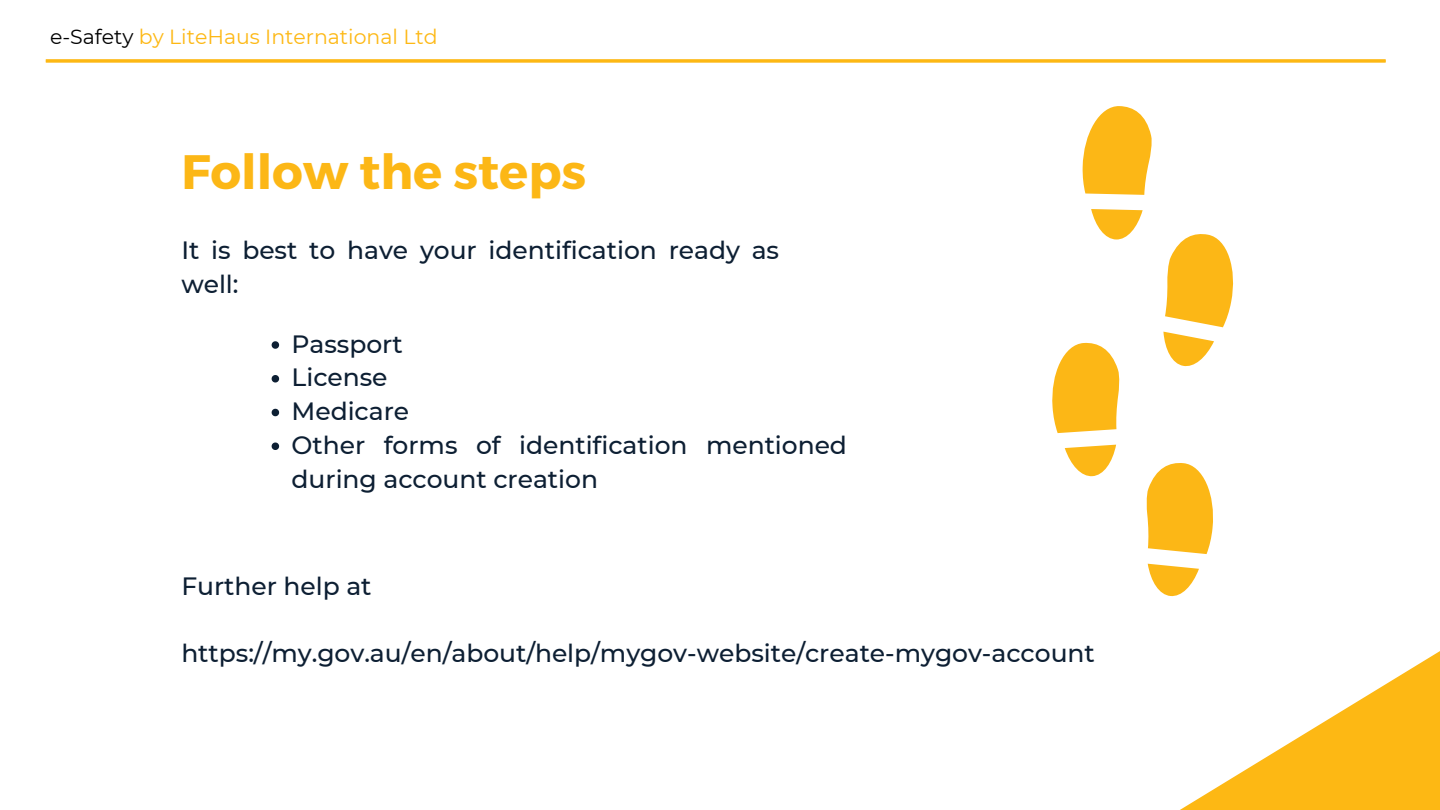
<style>
.page{position:relative;width:1440px;height:810px;background:#fff}
.page>*{position:absolute;margin:0;border:0;box-sizing:border-box;transform-origin:0 0}
.t1{font:700 48.3px "Montserrat";color:#fcb716}
.t2{font:500 25px/33.8px "Montserrat";color:#0d1f33}
.t3{font:20.5px "Montserrat";color:#fdb814}
.s1{color:#000}
</style>
<div class="page">
<svg style="left:1180px;top:651px;width:260px;height:159px"></svg>
<hr style="left:46px;top:59px;width:1340px;height:3px;background:#fdb814">
<svg style="left:1065px;top:445px;width:51px;height:32px"></svg>
<svg style="left:1052px;top:342px;width:68px;height:91px"></svg>
<svg style="left:1148px;top:564px;width:51px;height:33px"></svg>
<svg style="left:1146px;top:463px;width:67px;height:91px;background:#fcc23b"></svg>
<svg style="left:272px;top:341px;width:7px;height:8px"></svg>
<svg style="left:272px;top:375px;width:7px;height:8px"></svg>
<svg style="left:272px;top:409px;width:7px;height:7px"></svg>
<svg style="left:272px;top:443px;width:7px;height:7px"></svg>
<svg style="left:1091px;top:209px;width:52px;height:31px"></svg>
<svg style="left:1082px;top:106px;width:70px;height:89px"></svg>
<svg style="left:1163px;top:234px;width:71px;height:133px"></svg>
<p class="t3" style="left:50px;top:25px;width:389px"><span class="s1">e-Safety</span> by LiteHaus International Ltd</p>
<h1 class="t1" style="left:181px;top:140px;width:406px">Follow the steps</h1>
<p class="t2" style="left:181px;top:233px;width:599px">It is best to have your identification ready as well:</p>
<h2 class="t2" style="left:292px;top:327px;width:113px">Passport</h2>
<p class="t2" style="left:292px;top:360px;width:97px">License</p>
<p class="t2" style="left:292px;top:394px;width:119px">Medicare</p>
<p class="t2" style="left:292px;top:428px;width:557px">Other forms of identification mentioned during account creation</p>
<p class="t2" style="left:181px;top:569px;width:192px">Further help at</p>
<p class="t2" style="left:181px;top:636px;width:915px">https://my.gov.au/en/about/help/mygov-website/create-mygov-account</p>
</div>
